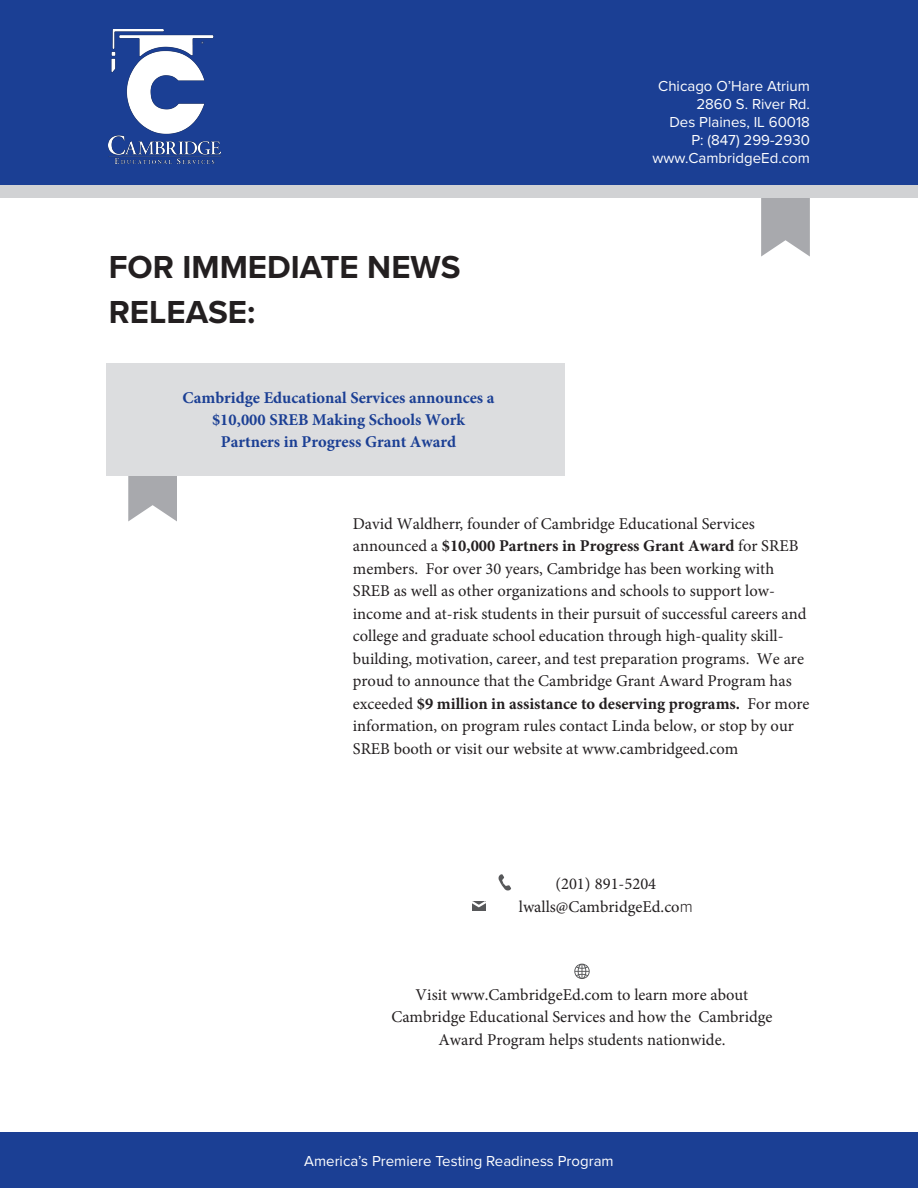
<style>
.page{position:relative;width:918px;height:1188px;background:#fff}
.page>*{position:absolute;margin:0;border:0;box-sizing:border-box;transform-origin:0 0}
.t1{font:700 33px/45px "Proxima Nova";color:#231f20}
.t2{font:16.5px/22.5px "Minion Pro";color:#231f20;text-align:center}
.t3{font:700 16.5px/21.8px "Minion Pro";color:#1b3f94;text-align:center}
.t4{font:15px "Proxima Nova";color:#fff}
.s1{font-weight:700}
.s2{font-family:"Proxima Nova";font-weight:300}
</style>
<div class="page">
<svg style="left:761px;top:198px;width:49px;height:59px;background:#b5b5b9"></svg>
<div style="left:0;top:0;width:918px;height:186px;background:#1b3f94"></div>
<div style="left:0;top:185px;width:918px;height:13px;background:#d1d2d4"></div>
<div style="left:0;top:1133px;width:918px;height:55px;background:#1b3f94"></div>
<img style="left:108px;top:30px;width:112px;height:133px">
<svg style="left:128px;top:476px;width:49px;height:45px"></svg>
<div style="left:106px;top:363px;width:459px;height:113px;background:#dcdddf"></div>
<svg style="left:498px;top:874px;width:13px;height:17px"></svg>
<div style="left:472px;top:901px;width:13px;height:9px;background:#57585a"></div>
<svg style="left:472px;top:901px;width:14px;height:8px"></svg>
<svg style="left:574px;top:964px;width:16px;height:15px"></svg>
<p class="t1" style="left:109px;top:246px;width:353px">FOR IMMEDIATE NEWS<br>RELEASE:</p>
<p class="t3" style="left:183px;top:387px;width:313px">Cambridge Educational Services announces a $10,000 SREB Making Schools Work<br>Partners in Progress Grant Award</p>
<p class="t4" style="left:658px;top:77px;width:153px">Chicago O’Hare Atrium</p>
<p class="t4" style="left:696px;top:95px;width:115px">2860 S. River Rd.</p>
<p class="t4" style="left:669px;top:113px;width:142px">Des Plaines, IL 60018</p>
<p class="t4" style="left:691px;top:131px;width:120px">P: (847) 299-2930</p>
<p class="t4" style="left:653px;top:149px;width:159px">www.CambridgeEd.com</p>
<p class="t2" style="left:353px;top:512px;width:458px;text-align:left">David Waldherr, founder of Cambridge Educational Services announced a <span class="s1">$10,000 Partners in Progress Grant Award</span> for SREB members. For over 30 years, Cambridge has been working with SREB as well as other organizations and schools to support low&shy;income and at-risk students in their pursuit of successful careers and college and graduate school education through high-quality skill&shy;building, motivation, career, and test preparation programs. We are proud to announce that the Cambridge Grant Award Program has exceeded <span class="s1">$9 million in assistance to deserving programs.</span> For more information, on program rules contact Linda below, or stop by our SREB booth or visit our website at www.cambridgeed.com</p>
<p class="t2" style="left:519px;top:872px;width:175px;line-height:23px">(201) 891-5204 lwalls@CambridgeEd.co<span class="s2">m</span></p>
<p class="t2" style="left:391px;top:983px;width:383px">Visit www.CambridgeEd.com to learn more about<br>Cambridge Educational Services and how the Cambridge<br>Award Program helps students nationwide.</p>
<p class="t4" style="left:304px;top:1152px;width:311px">America’s Premiere Testing Readiness Program</p>
</div>
